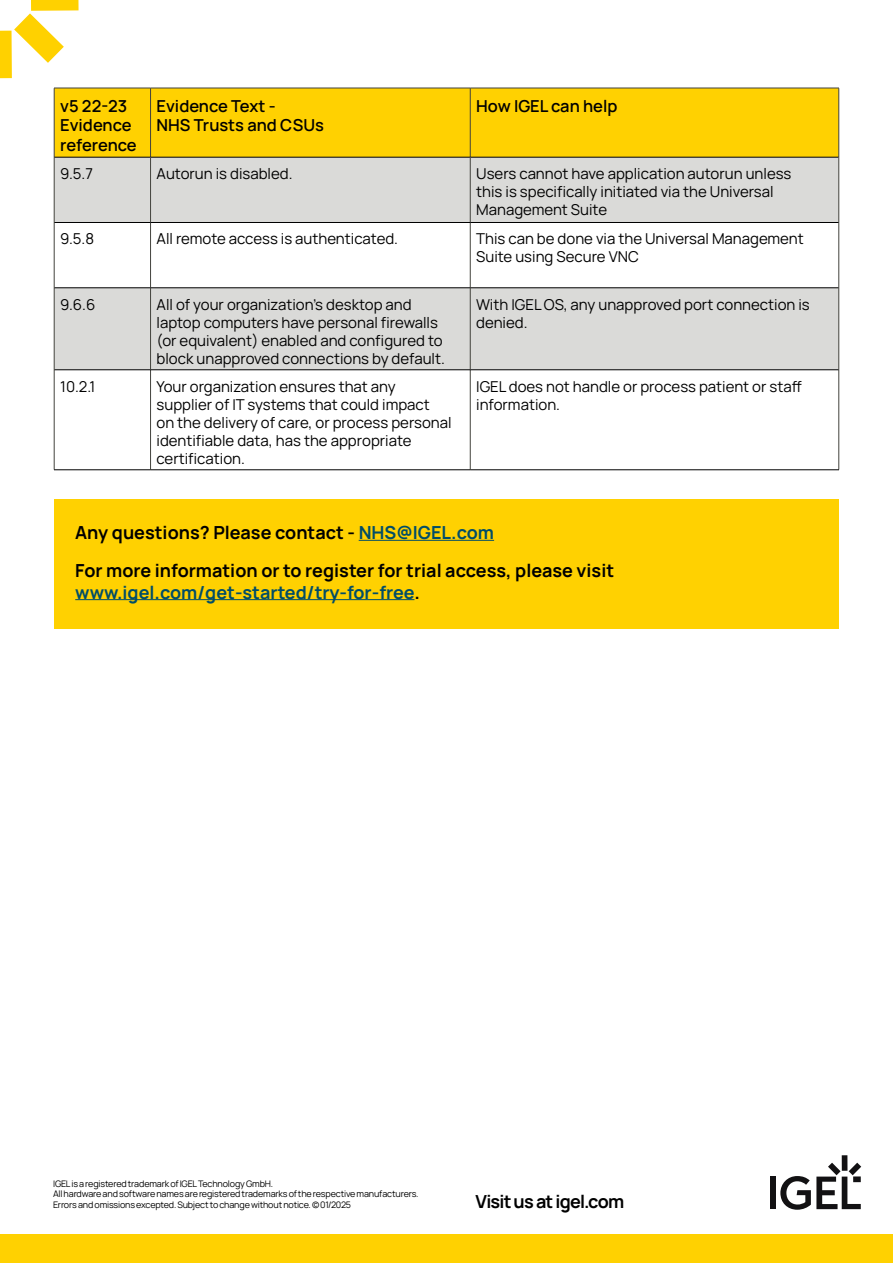
<style>
.page{position:relative;width:893px;height:1263px;background:#fff}
.page>*{position:absolute;margin:0;border:0;box-sizing:border-box;transform-origin:0 0}
.t1{font:700 18px/37.7px "Manrope";color:#000}
.t2{font:700 18px "Manrope";color:#004d68}
.t3{font:700 18px "Manrope";letter-spacing:-.045em;color:#000}
.t4{font:600 16.5px/19.8px "Manrope";color:#000}
.t5{font:15px/18px "Manrope";color:#000}
.t6{font:9px/10.5px "Manrope";letter-spacing:-.02em;color:#000}
.s1{color:#004d68}
.s2{color:#000}
</style>
<div class="page">
<div style="left:0;top:31px;width:12px;height:47px;background:#ffd100"></div>
<div style="left:31px;top:0;width:48px;height:11px;background:#ffd100"></div>
<svg style="left:14px;top:13px;width:50px;height:50px"></svg>
<div style="left:54px;top:500px;width:785px;height:129px;background:#ffd101"></div>
<div style="left:55px;top:89px;width:783px;height:68px;background:#ffd101"></div>
<svg style="left:55px;top:158px;width:783px;height:211px;fill:#dadad8"></svg>
<hr style="left:54px;top:222px;width:1px;height:66px;background:#43433d">
<hr style="left:54px;top:370px;width:1px;height:100px;background:#43433d">
<hr style="left:150px;top:88px;width:1px;height:69px;background:#43433d">
<hr style="left:150px;top:223px;width:1px;height:65px;background:#43433d">
<hr style="left:150px;top:370px;width:1px;height:100px;background:#43433d">
<hr style="left:470px;top:88px;width:1px;height:69px;background:#43433d">
<hr style="left:470px;top:223px;width:1px;height:65px;background:#43433d">
<hr style="left:838px;top:222px;width:1px;height:66px;background:#43433d">
<hr style="left:470px;top:370px;width:1px;height:100px;background:#43433d">
<hr style="left:838px;top:370px;width:1px;height:100px;background:#43433d">
<hr style="left:54px;top:88px;width:97px;height:1px;background:#43433d">
<hr style="left:54px;top:88px;width:1px;height:69px;background:#43433d">
<hr style="left:151px;top:88px;width:319px;height:1px;background:#43433d">
<hr style="left:470px;top:88px;width:369px;height:1px;background:#43433d">
<hr style="left:838px;top:88px;width:1px;height:69px;background:#43433d">
<hr style="left:54px;top:157px;width:1px;height:65px;background:#43433d">
<hr style="left:54px;top:157px;width:97px;height:1px;background:#000">
<hr style="left:151px;top:157px;width:319px;height:1px;background:#000">
<hr style="left:470px;top:157px;width:369px;height:1px;background:#000">
<hr style="left:150px;top:157px;width:1px;height:65px;background:#43433d">
<hr style="left:470px;top:157px;width:1px;height:65px;background:#43433d">
<hr style="left:838px;top:157px;width:1px;height:65px;background:#43433d">
<hr style="left:54px;top:222px;width:97px;height:1px;background:#000">
<hr style="left:151px;top:222px;width:319px;height:1px;background:#000">
<hr style="left:470px;top:222px;width:369px;height:1px;background:#000">
<hr style="left:54px;top:288px;width:1px;height:82px;background:#43433d">
<hr style="left:54px;top:287px;width:97px;height:1px;background:#000">
<hr style="left:151px;top:287px;width:319px;height:1px;background:#000">
<hr style="left:470px;top:287px;width:369px;height:1px;background:#000">
<hr style="left:150px;top:288px;width:1px;height:82px;background:#43433d">
<hr style="left:470px;top:288px;width:1px;height:82px;background:#43433d">
<hr style="left:838px;top:288px;width:1px;height:82px;background:#43433d">
<hr style="left:54px;top:369px;width:97px;height:1px;background:#000">
<hr style="left:151px;top:369px;width:319px;height:1px;background:#000">
<hr style="left:470px;top:369px;width:369px;height:1px;background:#000">
<hr style="left:54px;top:469px;width:97px;height:1px;background:#000">
<hr style="left:151px;top:469px;width:319px;height:1px;background:#000">
<hr style="left:470px;top:469px;width:369px;height:1px;background:#000">
<hr style="left:359px;top:540px;width:135px;height:1px;background:#004d68">
<hr style="left:75px;top:599px;width:339px;height:1px;background:#004d68">
<div style="left:0;top:1234px;width:893px;height:29px;background:#ffd101"></div>
<div style="left:842px;top:1155px;width:5px;height:16px;background:#121113"></div>
<div style="left:770px;top:1176px;width:6px;height:33px;background:#121113"></div>
<svg style="left:780px;top:1163px;width:81px;height:47px"></svg>
<p class="t4" style="left:60px;top:94px;width:78px">v5 22-23<br>Evidence reference</p>
<p class="t4" style="left:157px;top:94px;width:169px">Evidence Text -<br>NHS Trusts and CSUs</p>
<p class="t4" style="left:476px;top:94px;width:143px">How IGEL can help</p>
<p class="t5" style="left:60px;top:164px;width:34px">9.5.7</p>
<p class="t5" style="left:157px;top:164px;width:137px">Autorun is disabled.</p>
<p class="t5" style="left:476px;top:164px;width:317px">Users cannot have application autorun unless this is specifically initiated via the Universal<br>Management Suite</p>
<p class="t5" style="left:60px;top:229px;width:35px">9.5.8</p>
<p class="t5" style="left:157px;top:229px;width:243px">All remote access is authenticated.</p>
<p class="t5" style="left:476px;top:229px;width:329px">This can be done via the Universal Management<br>Suite using Secure VNC</p>
<p class="t5" style="left:60px;top:294px;width:37px">9.6.6</p>
<p class="t5" style="left:157px;top:294px;width:290px">All of your organization's desktop and laptop computers have personal firewalls (or equivalent) enabled and configured to block unapproved connections by default.</p>
<p class="t5" style="left:476px;top:294px;width:335px">With IGEL OS, any unapproved port connection is denied.</p>
<p class="t5" style="left:60px;top:376px;width:37px">10.2.1</p>
<p class="t5" style="left:157px;top:376px;width:297px">Your organization ensures that any supplier of IT systems that could impact<br>on the delivery of care, or process personal identifiable data, has the appropriate certification.</p>
<p class="t5" style="left:476px;top:376px;width:327px">IGEL does not handle or process patient or staff information.</p>
<p class="t1" style="left:75px;top:512px;width:540px">Any questions? Please contact - <span class="s1">NHS@IGEL.com<br></span>For more information or to register for trial access, please visit</p>
<p class="t2" style="left:75px;top:577px;width:346px">www.igel.com/get-started/try-for-free<span class="s2">.</span></p>
<p class="t6" style="left:53px;top:1177px;width:367px">IGEL is a registered trademark of IGEL Technology GmbH.<br>All hardware and software names are registered trademarks of the respective manufacturers.<br>Errors and omissions excepted. Subject to change without notice. © 01/2025</p>
<p class="t3" style="left:476px;top:1187px;width:150px">Visit us at igel.com</p>
</div>
